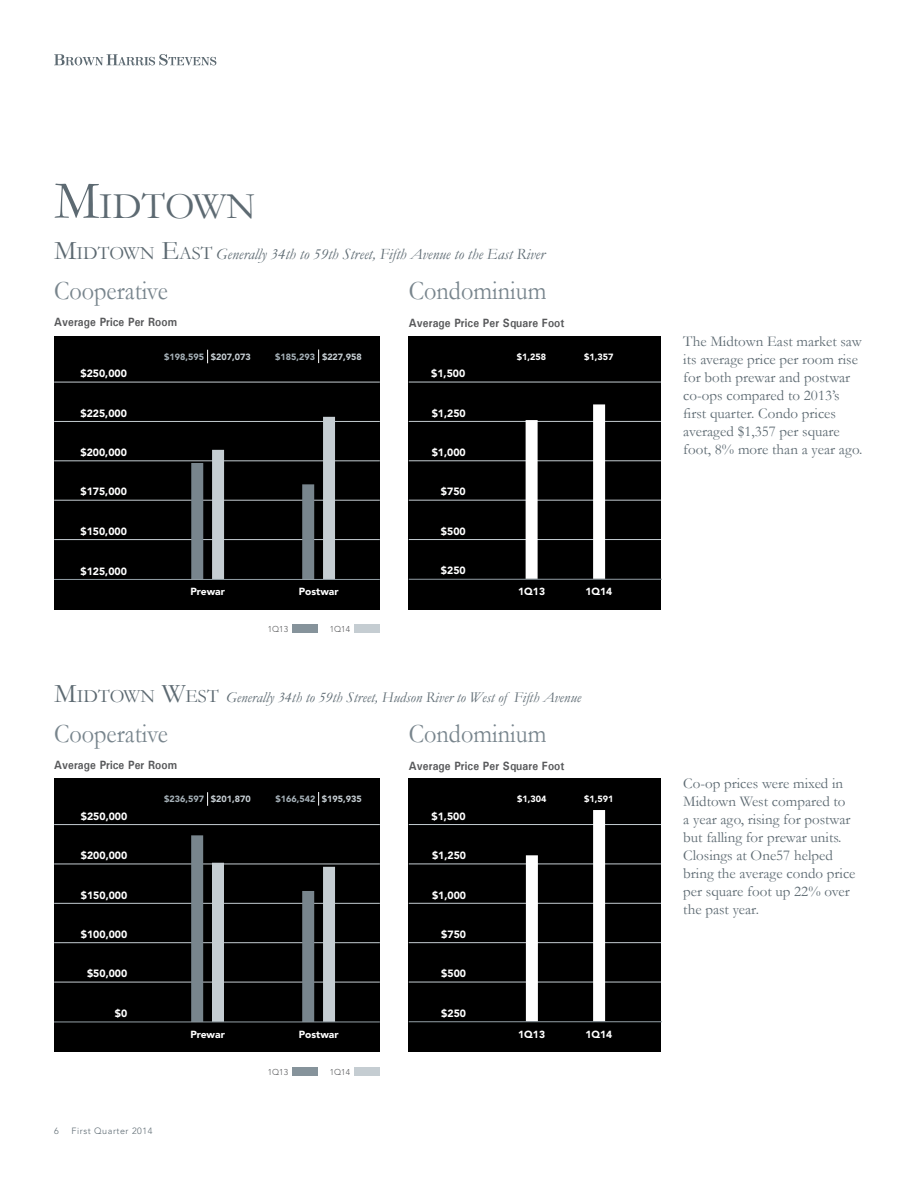
<style>
.page{position:relative;width:918px;height:1188px;background:#fff}
.page>*{position:absolute;margin:0;border:0;box-sizing:border-box;transform-origin:0 0}
.t1{font:37.8px "Garamond";color:#5d6a72}
.t2{font:27px "Garamond";color:#78858d;scale:.9 1}
.t3{font:italic 15.75px "Garamond";color:#5d6a72}
.t4{font:15px/18px "Garamond";color:#5d6a72}
.t5{font:italic 15px "Garamond";color:#5d6a72}
.t6{font:700 12px "Univers";letter-spacing:.01em;color:#58595b;scale:.9 1}
.t7{font:900 10.5px "Avenir";color:#fff}
.t8{font:900 10.2px "Avenir";color:#fff}
.t9{font:900 9px "Avenir";color:#a4afb6}
.t10{font:900 9px "Avenir";color:#fff}
.t11{font:300 9px "Avenir";letter-spacing:.06em;color:#5d6a72}
.t12{font:300 8.4px "Avenir";color:#58595b}
.s1{font-size:54px}
.s2{font-style:normal;font-size:27px}
.s3{font-style:normal;font-size:18.9px}
.s4{color:#c5cdd2}
</style>
<div class="page">
<svg style="left:54px;top:54px;width:162px;height:11px"></svg>
<div style="left:54px;top:778px;width:326px;height:274px;background:#000"></div>
<hr style="left:54px;top:982px;width:326px;height:1px;background:#c5cdd2">
<hr style="left:54px;top:942px;width:326px;height:1px;background:#c5cdd2">
<hr style="left:54px;top:903px;width:326px;height:1px;background:#c5cdd2">
<hr style="left:54px;top:864px;width:326px;height:1px;background:#c5cdd2">
<hr style="left:54px;top:824px;width:326px;height:1px;background:#c5cdd2">
<div style="left:409px;top:779px;width:252px;height:273px;background:#000"></div>
<hr style="left:409px;top:982px;width:252px;height:1px;background:#c5cdd2">
<hr style="left:409px;top:942px;width:252px;height:1px;background:#c5cdd2">
<hr style="left:409px;top:903px;width:252px;height:1px;background:#c5cdd2">
<hr style="left:409px;top:864px;width:252px;height:1px;background:#c5cdd2">
<hr style="left:409px;top:824px;width:252px;height:1px;background:#c5cdd2">
<div style="left:355px;top:1067px;width:25px;height:8px;background:#c5cdd2"></div>
<div style="left:293px;top:1067px;width:25px;height:8px;background:#86939b"></div>
<div style="left:54px;top:336px;width:326px;height:273px;background:#000"></div>
<hr style="left:54px;top:539px;width:326px;height:1px;background:#c5cdd2">
<hr style="left:54px;top:500px;width:326px;height:1px;background:#c5cdd2">
<hr style="left:54px;top:461px;width:326px;height:1px;background:#c5cdd2">
<hr style="left:54px;top:421px;width:326px;height:1px;background:#c5cdd2">
<hr style="left:54px;top:382px;width:326px;height:1px;background:#c5cdd2">
<div style="left:409px;top:336px;width:252px;height:273px;background:#000"></div>
<hr style="left:409px;top:539px;width:252px;height:1px;background:#c5cdd2">
<hr style="left:409px;top:500px;width:252px;height:1px;background:#c5cdd2">
<hr style="left:409px;top:461px;width:252px;height:1px;background:#c5cdd2">
<hr style="left:409px;top:421px;width:252px;height:1px;background:#c5cdd2">
<hr style="left:409px;top:382px;width:252px;height:1px;background:#c5cdd2">
<div style="left:355px;top:624px;width:25px;height:9px;background:#c5cdd2"></div>
<div style="left:293px;top:624px;width:25px;height:9px;background:#86939b"></div>
<svg style="left:207px;top:350px;width:1px;height:13px"></svg>
<div style="left:191px;top:463px;width:12px;height:116px;background:#78858d"></div>
<div style="left:212px;top:450px;width:12px;height:129px;background:#c5cdd2"></div>
<svg style="left:318px;top:350px;width:1px;height:13px"></svg>
<div style="left:302px;top:484px;width:12px;height:96px;background:#78858d"></div>
<div style="left:323px;top:417px;width:12px;height:162px;background:#c5cdd2"></div>
<div style="left:593px;top:404px;width:12px;height:175px;background:#fff"></div>
<div style="left:526px;top:420px;width:12px;height:159px;background:#fff"></div>
<div style="left:593px;top:810px;width:12px;height:211px;background:#fff"></div>
<div style="left:526px;top:855px;width:12px;height:166px;background:#fff"></div>
<hr style="left:409px;top:579px;width:253px;height:1px;background:#95a1a8">
<hr style="left:54px;top:579px;width:326px;height:1px;background:#95a1a8">
<svg style="left:207px;top:792px;width:1px;height:14px"></svg>
<div style="left:191px;top:835px;width:12px;height:187px;background:#78858d"></div>
<div style="left:212px;top:863px;width:12px;height:159px;background:#c5cdd2"></div>
<svg style="left:318px;top:792px;width:1px;height:14px"></svg>
<div style="left:302px;top:891px;width:12px;height:131px;background:#78858d"></div>
<div style="left:323px;top:867px;width:12px;height:155px;background:#c5cdd2"></div>
<hr style="left:409px;top:1021px;width:253px;height:1px;background:#95a1a8">
<hr style="left:54px;top:1022px;width:326px;height:1px;background:#95a1a8">
<h1 class="t1" style="left:54px;top:183px;width:203px"><span class="s1">M</span>IDTOWN</h1>
<p class="t3" style="left:54px;top:245px;width:492px"><span class="s2">M</span><span class="s3">IDTOWN</span> <span class="s2">E</span><span class="s3">AST</span> Generally 34th to 59th Street, Fifth Avenue to the East River</p>
<h2 class="t2" style="left:54px;top:275px;width:128px">Cooperative</h2>
<h2 class="t2" style="left:409px;top:275px;width:154px">Condominium</h2>
<p class="t6" style="left:54px;top:315px;width:138px">Average Price Per Room</p>
<p class="t6" style="left:409px;top:315px;width:175px">Average Price Per Square Foot</p>
<p class="t9" style="left:164px;top:351px;width:88px">$198,595 <span class="s4">$207,073</span></p>
<p class="t9" style="left:275px;top:351px;width:88px">$185,293 <span class="s4">$227,958</span></p>
<p class="t10" style="left:517px;top:351px;width:31px">$1,258</p>
<p class="t7" style="left:81px;top:367px;width:48px">$250,000</p>
<p class="t7" style="left:431px;top:367px;width:36px">$1,500</p>
<p class="t7" style="left:81px;top:407px;width:48px">$225,000</p>
<p class="t7" style="left:432px;top:407px;width:36px">$1,250</p>
<p class="t7" style="left:81px;top:446px;width:48px">$200,000</p>
<p class="t7" style="left:432px;top:446px;width:36px">$1,000</p>
<p class="t7" style="left:81px;top:485px;width:48px">$175,000</p>
<p class="t7" style="left:441px;top:485px;width:26px">$750</p>
<p class="t7" style="left:81px;top:525px;width:48px">$150,000</p>
<p class="t7" style="left:441px;top:525px;width:26px">$500</p>
<p class="t7" style="left:81px;top:565px;width:48px">$125,000</p>
<p class="t7" style="left:441px;top:564px;width:26px">$250</p>
<p class="t8" style="left:190px;top:586px;width:36px">Prewar</p>
<p class="t8" style="left:299px;top:586px;width:41px">Postwar</p>
<p class="t8" style="left:518px;top:586px;width:28px">1Q13</p>
<p class="t12" style="left:268px;top:624px;width:22px">1Q13</p>
<p class="t12" style="left:330px;top:624px;width:22px">1Q14</p>
<p class="t10" style="left:584px;top:351px;width:31px">$1,357</p>
<p class="t8" style="left:585px;top:586px;width:28px">1Q14</p>
<p class="t5" style="left:54px;top:689px;width:528px"><span class="s2">M</span><span class="s3">IDTOWN</span> <span class="s2">W</span><span class="s3">EST</span> Generally 34th to 59th Street, Hudson River to West of Fifth Avenue</p>
<h2 class="t2" style="left:54px;top:717px;width:128px">Cooperative</h2>
<h2 class="t2" style="left:409px;top:717px;width:154px">Condominium</h2>
<p class="t6" style="left:54px;top:757px;width:138px">Average Price Per Room</p>
<p class="t6" style="left:409px;top:758px;width:175px">Average Price Per Square Foot</p>
<p class="t9" style="left:164px;top:794px;width:88px">$236,597 <span class="s4">$201,870</span></p>
<p class="t9" style="left:275px;top:794px;width:88px">$166,542 <span class="s4">$195,935</span></p>
<p class="t10" style="left:517px;top:794px;width:31px">$1,304</p>
<p class="t7" style="left:81px;top:810px;width:48px">$250,000</p>
<p class="t7" style="left:81px;top:849px;width:48px">$200,000</p>
<p class="t7" style="left:432px;top:810px;width:36px">$1,500</p>
<p class="t7" style="left:432px;top:849px;width:36px">$1,250</p>
<p class="t7" style="left:81px;top:889px;width:48px">$150,000</p>
<p class="t7" style="left:432px;top:889px;width:36px">$1,000</p>
<p class="t7" style="left:81px;top:928px;width:48px">$100,000</p>
<p class="t7" style="left:441px;top:928px;width:26px">$750</p>
<p class="t7" style="left:87px;top:967px;width:42px">$50,000</p>
<p class="t7" style="left:441px;top:967px;width:26px">$500</p>
<p class="t7" style="left:115px;top:1007px;width:14px">$0</p>
<p class="t7" style="left:441px;top:1007px;width:26px">$250</p>
<p class="t8" style="left:190px;top:1028px;width:36px">Prewar</p>
<p class="t8" style="left:299px;top:1028px;width:41px">Postwar</p>
<p class="t8" style="left:518px;top:1028px;width:28px">1Q13</p>
<p class="t12" style="left:268px;top:1067px;width:22px">1Q13</p>
<p class="t12" style="left:330px;top:1067px;width:22px">1Q14</p>
<p class="t10" style="left:584px;top:794px;width:31px">$1,591</p>
<p class="t8" style="left:585px;top:1028px;width:28px">1Q14</p>
<p class="t11" style="left:54px;top:1126px;width:6px">6</p>
<p class="t11" style="left:72px;top:1126px;width:82px">First Quarter 2014</p>
<p class="t4" style="left:683px;top:332px;width:180px">The Midtown East market saw its average price per room rise for both prewar and postwar co-ops compared to 2013’s first quarter. Condo prices averaged $1,357 per square foot, 8% more than a year ago.</p>
<p class="t4" style="left:683px;top:774px;width:174px">Co-op prices were mixed in<br>Midtown West compared to<br>a year ago, rising for postwar but falling for prewar units.<br>Closings at One57 helped bring the average condo price per square foot up 22% over the past year.</p>
</div>
